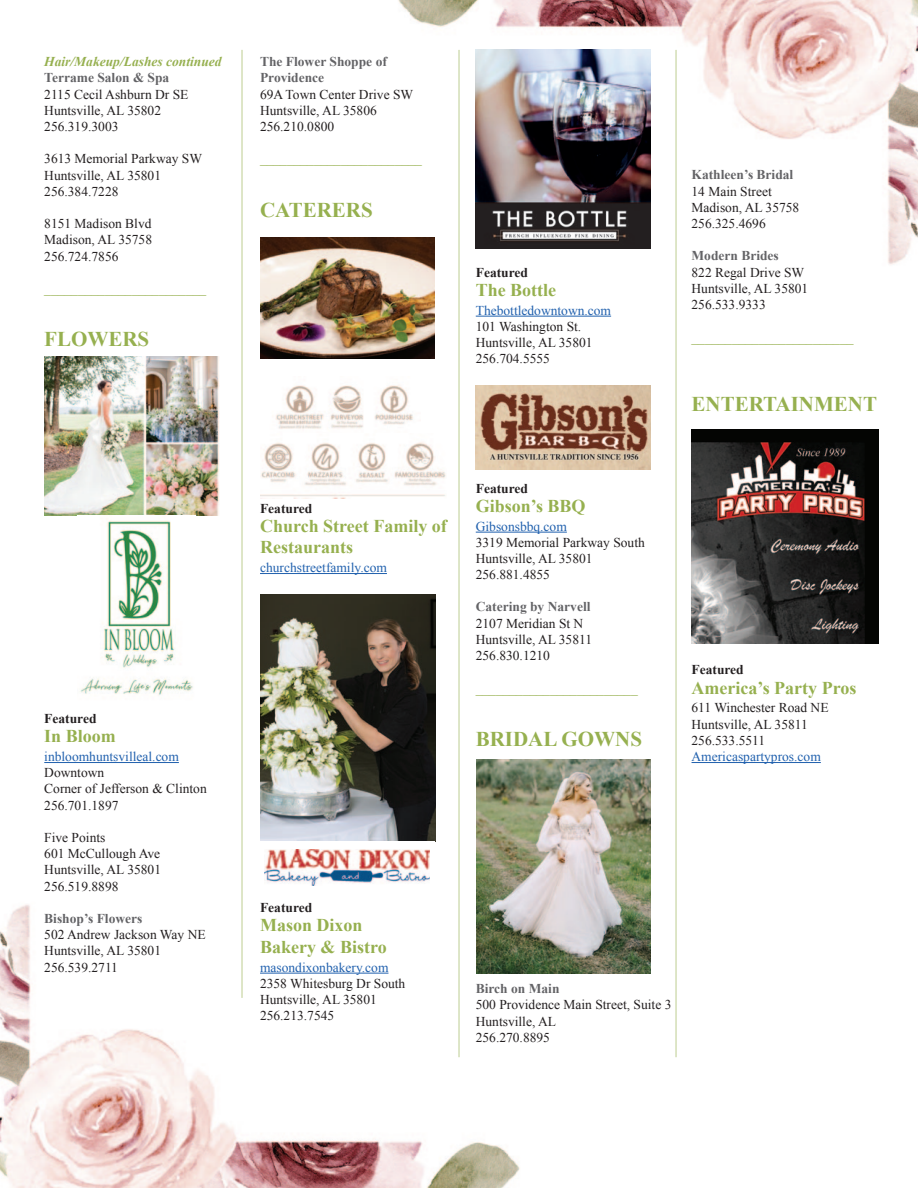
<style>
.page{position:relative;width:918px;height:1188px;background:#fff}
.page>*{position:absolute;margin:0;border:0;box-sizing:border-box;transform-origin:0 0}
.t1{font:700 21px "Times New Roman";color:#96b04f}
.t2{font:700 18px/21.6px "Times New Roman";color:#96b04f}
.t3{font:13.5px/16.4px "Times New Roman";color:#231f20}
.t4{font:13.5px "Times New Roman";color:#2161ae}
.t5{font:700 13.5px/16.2px "Times New Roman";color:#636366}
.t6{font:13.5px "Times New Roman";color:#96b04f}
.t7{font:700 13.5px "Times New Roman";color:#231f20}
.t8{font:italic 700 13.5px "Times New Roman";color:#96b04f}
.s1{font-weight:700;color:#636366}
</style>
<div class="page">
<img style="left:0;top:892px;width:677px;height:296px">
<img style="left:241px;top:0;width:677px;height:311px">
<hr style="left:44px;top:762px;width:135px;height:1px;background:#2161ae">
<hr style="left:260px;top:573px;width:127px;height:1px;background:#2161ae">
<hr style="left:260px;top:973px;width:128px;height:1px;background:#2161ae">
<hr style="left:476px;top:316px;width:135px;height:1px;background:#2161ae">
<hr style="left:476px;top:532px;width:91px;height:1px;background:#2161ae">
<hr style="left:692px;top:762px;width:129px;height:1px;background:#2161ae">
<img style="left:44px;top:356px;width:175px;height:160px">
<img style="left:80px;top:520px;width:113px;height:176px">
<img style="left:260px;top:594px;width:175px;height:247px">
<img style="left:265px;top:850px;width:165px;height:36px">
<img style="left:476px;top:50px;width:175px;height:199px">
<div style="left:476px;top:386px;width:175px;height:88px;background:linear-gradient(to right,#fff,#fff)"></div>
<img style="left:476px;top:386px;width:175px;height:83px">
<img style="left:260px;top:237px;width:175px;height:121px">
<img style="left:275px;top:385px;width:138px;height:44px">
<img style="left:260px;top:442px;width:186px;height:57px">
<img style="left:476px;top:760px;width:175px;height:213px">
<img style="left:692px;top:430px;width:186px;height:213px">
<hr style="left:242px;top:50px;width:1px;height:948px;background:#bdcd91">
<hr style="left:459px;top:50px;width:1px;height:1007px;background:#bdcd91">
<hr style="left:676px;top:50px;width:1px;height:1007px;background:#bdcd91">
<p class="t8" style="left:44px;top:54px;width:179px">Hair/Makeup/Lashes continued</p>
<p class="t5" style="left:44px;top:70px;width:127px">Terrame Salon &amp; Spa</p>
<p class="t3" style="left:44px;top:86px;width:146px">2115 Cecil Ashburn Dr SE</p>
<p class="t3" style="left:44px;top:102px;width:118px">Huntsville, AL 35802</p>
<p class="t3" style="left:44px;top:118px;width:76px">256.319.3003</p>
<p class="t3" style="left:44px;top:151px;width:159px">3613 Memorial Parkway SW</p>
<p class="t3" style="left:44px;top:167px;width:118px">Huntsville, AL 35801</p>
<p class="t3" style="left:44px;top:183px;width:76px">256.384.7228</p>
<p class="t3" style="left:44px;top:215px;width:109px">8151 Madison Blvd</p>
<p class="t3" style="left:44px;top:232px;width:109px">Madison, AL 35758</p>
<p class="t3" style="left:44px;top:248px;width:76px">256.724.7856</p>
<p class="t6" style="left:44px;top:281px;width:163px">________________________</p>
<p class="t1" style="left:44px;top:328px;width:107px">FLOWERS</p>
<p class="t7" style="left:44px;top:711px;width:54px">Featured</p>
<p class="t2" style="left:44px;top:725px;width:73px">In Bloom</p>
<p class="t4" style="left:44px;top:749px;width:136px">inbloomhuntsvilleal.com</p>
<p class="t3" style="left:44px;top:764px;width:61px">Downtown</p>
<p class="t3" style="left:44px;top:781px;width:164px">Corner of Jefferson &amp; Clinton</p>
<p class="t3" style="left:44px;top:797px;width:76px">256.701.1897</p>
<p class="t3" style="left:44px;top:829px;width:63px">Five Points</p>
<p class="t3" style="left:44px;top:845px;width:118px">601 McCullough Ave</p>
<p class="t3" style="left:44px;top:862px;width:118px">Huntsville, AL 35801</p>
<p class="t3" style="left:44px;top:878px;width:76px">256.519.8898</p>
<p class="t5" style="left:44px;top:910px;width:100px">Bishop’s Flowers</p>
<p class="t3" style="left:44px;top:926px;width:163px">502 Andrew Jackson Way NE</p>
<p class="t3" style="left:44px;top:943px;width:118px">Huntsville, AL 35801</p>
<p class="t3" style="left:44px;top:959px;width:75px">256.539.2711</p>
<p class="t5" style="left:260px;top:53px;width:128px">The Flower Shoppe of<br>Providence</p>
<p class="t3" style="left:260px;top:86px;width:155px">69A Town Center Drive SW</p>
<p class="t3" style="left:260px;top:102px;width:118px">Huntsville, AL 35806</p>
<p class="t3" style="left:260px;top:118px;width:76px">256.210.0800</p>
<p class="t6" style="left:260px;top:151px;width:163px">________________________</p>
<p class="t1" style="left:260px;top:198px;width:114px">CATERERS</p>
<p class="t7" style="left:476px;top:265px;width:54px">Featured</p>
<p class="t2" style="left:476px;top:279px;width:82px">The Bottle</p>
<p class="t4" style="left:476px;top:303px;width:137px">Thebottledowntown.com</p>
<p class="t3" style="left:476px;top:318px;width:107px">101 Washington St.</p>
<p class="t3" style="left:476px;top:334px;width:118px">Huntsville, AL 35801</p>
<p class="t3" style="left:476px;top:350px;width:76px">256.704.5555</p>
<p class="t7" style="left:260px;top:501px;width:54px">Featured</p>
<p class="t2" style="left:260px;top:515px;width:188px">Church Street Family of<br>Restaurants</p>
<p class="t4" style="left:260px;top:560px;width:128px">churchstreetfamily.com</p>
<p class="t7" style="left:476px;top:481px;width:54px">Featured</p>
<p class="t2" style="left:476px;top:495px;width:111px">Gibson’s BBQ</p>
<p class="t4" style="left:476px;top:519px;width:93px">Gibsonsbbq.com</p>
<p class="t3" style="left:476px;top:534px;width:171px">3319 Memorial Parkway South</p>
<p class="t3" style="left:476px;top:550px;width:118px">Huntsville, AL 35801</p>
<p class="t3" style="left:476px;top:566px;width:76px">256.881.4855</p>
<p class="t5" style="left:476px;top:599px;width:116px">Catering by Narvell</p>
<p class="t3" style="left:476px;top:615px;width:109px">2107 Meridian St N</p>
<p class="t3" style="left:476px;top:631px;width:118px">Huntsville, AL 35811</p>
<p class="t3" style="left:476px;top:647px;width:76px">256.830.1210</p>
<p class="t6" style="left:476px;top:681px;width:163px">________________________</p>
<p class="t1" style="left:476px;top:727px;width:168px">BRIDAL GOWNS</p>
<p class="t5" style="left:692px;top:167px;width:103px">Kathleen’s Bridal</p>
<p class="t3" style="left:692px;top:183px;width:82px">14 Main Street</p>
<p class="t3" style="left:692px;top:199px;width:109px">Madison, AL 35758</p>
<p class="t3" style="left:692px;top:215px;width:76px">256.325.4696</p>
<p class="t5" style="left:692px;top:248px;width:89px">Modern Brides</p>
<p class="t3" style="left:692px;top:264px;width:114px">822 Regal Drive SW</p>
<p class="t3" style="left:692px;top:280px;width:118px">Huntsville, AL 35801</p>
<p class="t3" style="left:692px;top:296px;width:76px">256.533.9333</p>
<p class="t6" style="left:692px;top:330px;width:163px">________________________</p>
<p class="t1" style="left:692px;top:393px;width:187px">ENTERTAINMENT</p>
<p class="t7" style="left:692px;top:662px;width:54px">Featured</p>
<p class="t2" style="left:692px;top:677px;width:166px">America’s Party Pros</p>
<p class="t3" style="left:692px;top:700px;width:139px">611 Winchester Road NE</p>
<p class="t3" style="left:692px;top:716px;width:118px">Huntsville, AL 35811</p>
<p class="t3" style="left:692px;top:732px;width:75px">256.533.5511</p>
<p class="t4" style="left:692px;top:749px;width:131px">Americaspartypros.com</p>
<p class="t7" style="left:260px;top:900px;width:54px">Featured</p>
<p class="t2" style="left:260px;top:914px;width:128px">Mason Dixon<br>Bakery &amp; Bistro</p>
<p class="t4" style="left:260px;top:960px;width:130px">masondixonbakery.com</p>
<p class="t3" style="left:260px;top:975px;width:147px">2358 Whitesburg Dr South</p>
<p class="t3" style="left:260px;top:991px;width:118px">Huntsville, AL 35801</p>
<p class="t3" style="left:260px;top:1007px;width:76px">256.213.7545</p>
<p class="t3" style="left:476px;top:980px;width:197px"><span class="s1">Birch on Main<br></span>500 Providence Main Street, Suite 3</p>
<p class="t3" style="left:476px;top:1013px;width:82px">Huntsville, AL</p>
<p class="t3" style="left:476px;top:1029px;width:76px">256.270.8895</p>
</div>
